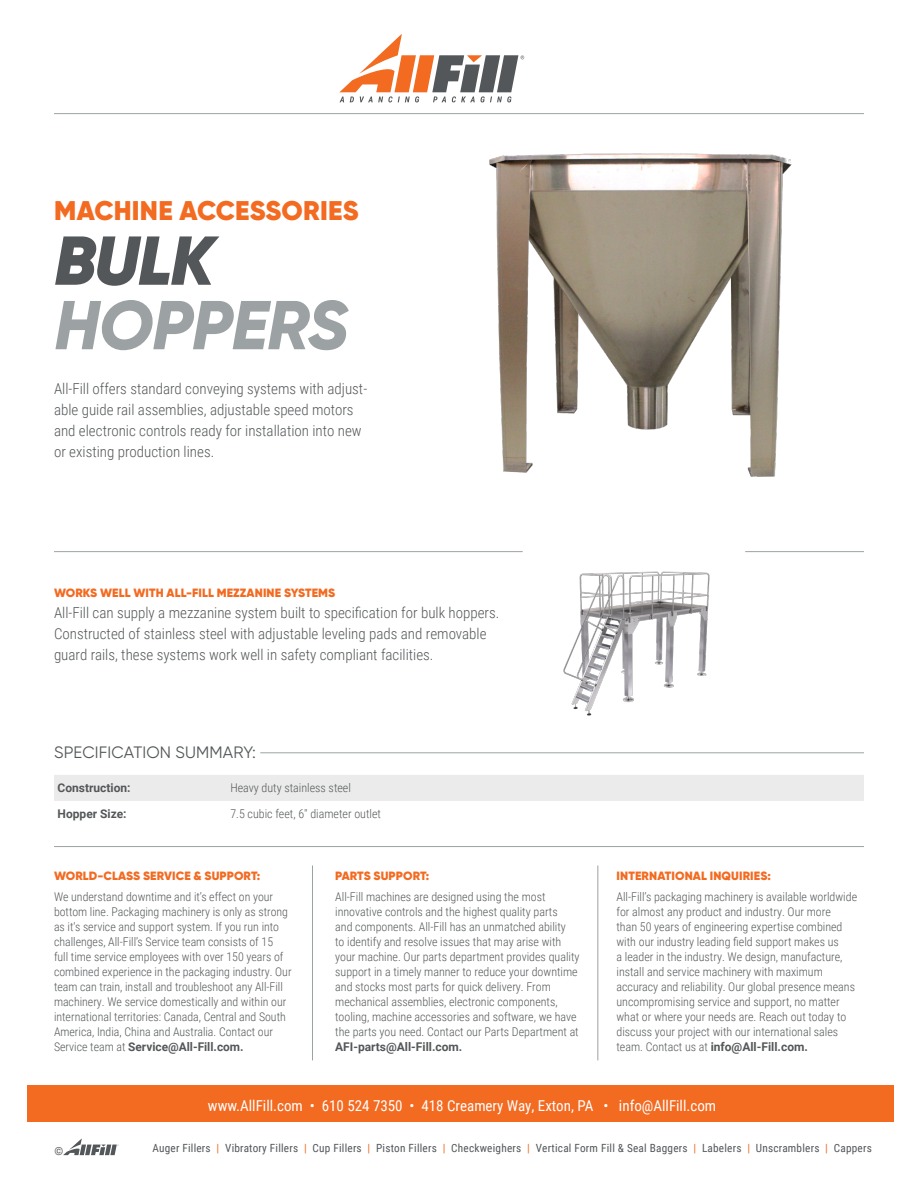
<style>
.page{position:relative;width:918px;height:1188px;background:#fff}
.page>*{position:absolute;margin:0;border:0;box-sizing:border-box;transform-origin:0 0}
.t1{font:italic 800 69px/64.5px "Gilroy";letter-spacing:-.015em;color:#9ca2a3}
.t2{font:900 27px "Gilroy";letter-spacing:.01em;color:#f36a21}
.t3{font:16.5px "Gilroy";letter-spacing:.01em;color:#545759}
.t4{font:300 15px/21px "Roboto Condensed";color:#545759}
.t5{font:15px "Roboto Condensed";color:#fff}
.Para_Title{font:300 12px/15px "Roboto Condensed";color:#545759}
.Para_Title-2{font:900 12px "Gilroy";letter-spacing:.01em;color:#f36a21}
.Text{font:300 12px "Roboto Condensed";color:#545759}
.Para_Title-3{font:700 12px "Roboto";color:#545759}
.t6{font:11.25px "Roboto Condensed";letter-spacing:.02em;color:#545759}
.s1{font-weight:900;color:#545759}
.s2{font-family:"Roboto";font-weight:700}
.s3{color:#f36a21}
</style>
<div class="page">
<hr style="left:54px;top:113px;width:810px;height:1px;background:#9ca2a3">
<div style="left:27px;top:1085px;width:867px;height:37px;background:#f36a21"></div>
<svg style="left:340px;top:34px;width:184px;height:68px"></svg>
<svg style="left:63px;top:1138px;width:56px;height:17px"></svg>
<img style="left:489px;top:153px;width:303px;height:324px">
<div style="left:54px;top:775px;width:810px;height:26px;background:#ebebeb"></div>
<hr style="left:260px;top:752px;width:604px;height:1px;background:#9ca2a3">
<img style="left:563px;top:571px;width:147px;height:145px">
<hr style="left:54px;top:551px;width:469px;height:1px;background:#9ca2a3">
<hr style="left:745px;top:551px;width:119px;height:1px;background:#9ca2a3">
<hr style="left:54px;top:846px;width:810px;height:1px;background:#9ca2a3">
<hr style="left:312px;top:865px;width:1px;height:195px;background:#9ca2a3">
<hr style="left:597px;top:865px;width:1px;height:195px;background:#9ca2a3">
<p class="t2" style="left:54px;top:194px;width:306px">MACHINE ACCESSORIES</p>
<p class="t1" style="left:54px;top:228px;width:295px"><span class="s1">BULK<br></span>HOPPERS</p>
<p class="t4" style="left:54px;top:378px;width:315px">All-Fill offers standard conveying systems with adjust&shy;able guide rail assemblies, adjustable speed motors and electronic controls ready for installation into new or existing production lines.</p>
<p class="Para_Title-2" style="left:54px;top:585px;width:283px">WORKS WELL WITH ALL-FILL MEZZANINE SYSTEMS</p>
<p class="t4" style="left:54px;top:601px;width:447px">All-Fill can supply a mezzanine system built to specification for bulk hoppers.<br>Constructed of stainless steel with adjustable leveling pads and removable guard rails, these systems work well in safety compliant facilities.</p>
<p class="t3" style="left:54px;top:742px;width:203px">SPECIFICATION SUMMARY:</p>
<p class="Para_Title-3" style="left:58px;top:780px;width:75px">Construction:</p>
<p class="Para_Title" style="left:230px;top:780px;width:122px">Heavy duty stainless steel</p>
<p class="Para_Title-3" style="left:58px;top:806px;width:71px">Hopper Size:</p>
<p class="Text" style="left:230px;top:806px;width:152px">7.5 cubic feet, 6" diameter outlet</p>
<p class="Para_Title-2" style="left:54px;top:868px;width:208px">WORLD-CLASS SERVICE &amp; SUPPORT:</p>
<p class="Para_Title" style="left:54px;top:889px;width:239px">We understand downtime and it’s effect on your bottom line. Packaging machinery is only as strong as it's service and support system. If you run into challenges, All-Fill’s Service team consists of 15<br>full time service employees with over 150 years of combined experience in the packaging industry. Our team can train, install and troubleshoot any All-Fill machinery. We service domestically and within our international territories: Canada, Central and South America, India, China and Australia. Contact our Service team at <span class="s2">Service@All-Fill.com.</span></p>
<p class="Para_Title-2" style="left:335px;top:868px;width:96px">PARTS SUPPORT:</p>
<p class="Para_Title" style="left:335px;top:889px;width:246px">All-Fill machines are designed using the most innovative controls and the highest quality parts<br>and components. All-Fill has an unmatched ability<br>to identify and resolve issues that may arise with your machine. Our parts department provides quality support in a timely manner to reduce your downtime and stocks most parts for quick delivery. From mechanical assemblies, electronic components, tooling, machine accessories and software, we have the parts you need. Contact our Parts Department at <span class="s2">AFI-parts@All-Fill.com.</span></p>
<p class="Para_Title-2" style="left:617px;top:868px;width:156px">INTERNATIONAL INQUIRIES:</p>
<p class="Para_Title" style="left:616px;top:889px;width:242px">All-Fill’s packaging machinery is available worldwide for almost any product and industry. Our more<br>than 50 years of engineering expertise combined with our industry leading field support makes us<br>a leader in the industry. We design, manufacture, install and service machinery with maximum accuracy and reliability. Our global presence means uncompromising service and support, no matter what or where your needs are. Reach out today to discuss your project with our international sales team. Contact us at <span class="s2">info@All-Fill.com.</span></p>
<p class="t6" style="left:54px;top:1143px;width:10px">©</p>
<p class="t5" style="left:208px;top:1096px;width:510px">www.AllFill.com • 610 524 7350 • 418 Creamery Way, Exton, PA • info@AllFill.com</p>
<p class="t6" style="left:152px;top:1140px;width:721px">Auger Fillers <span class="s3">|</span> Vibratory Fillers <span class="s3">|</span> Cup Fillers <span class="s3">|</span> Piston Fillers <span class="s3">|</span> Checkweighers <span class="s3">|</span> Vertical Form Fill &amp; Seal Baggers <span class="s3">|</span> Labelers <span class="s3">|</span> Unscramblers <span class="s3">|</span> Cappers</p>
</div>
